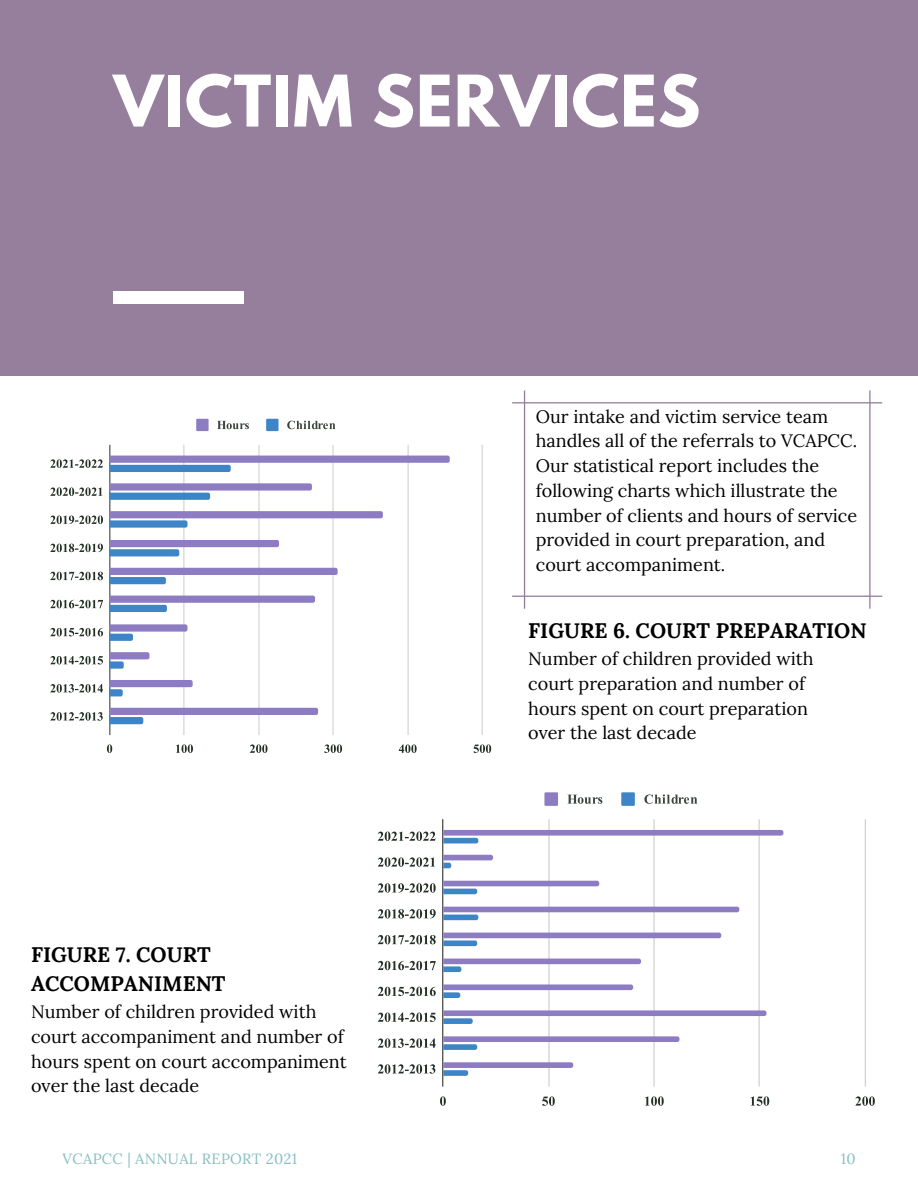
<style>
.page{position:relative;width:918px;height:1188px;background:#fff}
.page>*{position:absolute;margin:0;border:0;box-sizing:border-box;transform-origin:0 0}
.t1{font:700 63px "League Spartan";letter-spacing:.02em;color:#fff}
.t2{font:700 21px/29.2px "Lora";color:#000}
.t3{font:18px/24.8px "Lora";color:#000}
.t4{font:14.85px "Lora";letter-spacing:.02em;color:#86bfc2}
</style>
<div class="page">
<div style="left:0;top:0;width:918px;height:375px;background:#957f9d"></div>
<div style="left:114px;top:291px;width:130px;height:13px;background:#fff"></div>
<svg style="left:512px;top:390px;width:370px;height:219px"></svg>
<hr style="left:109px;top:445px;width:1px;height:290px;background:#333">
<hr style="left:183px;top:445px;width:1px;height:290px;background:#ccc">
<hr style="left:258px;top:445px;width:1px;height:290px;background:#ccc">
<hr style="left:333px;top:445px;width:1px;height:290px;background:#ccc">
<hr style="left:408px;top:445px;width:1px;height:290px;background:#ccc">
<hr style="left:482px;top:445px;width:1px;height:290px;background:#ccc">
<svg style="left:110px;top:456px;width:340px;height:16px"></svg>
<svg style="left:110px;top:483px;width:202px;height:17px"></svg>
<svg style="left:110px;top:511px;width:273px;height:17px"></svg>
<svg style="left:110px;top:540px;width:169px;height:16px"></svg>
<svg style="left:110px;top:568px;width:228px;height:16px"></svg>
<svg style="left:110px;top:596px;width:205px;height:16px"></svg>
<svg style="left:110px;top:624px;width:78px;height:17px"></svg>
<svg style="left:110px;top:652px;width:39px;height:17px"></svg>
<svg style="left:110px;top:680px;width:83px;height:16px"></svg>
<svg style="left:110px;top:708px;width:208px;height:16px"></svg>
<svg style="left:50px;top:459px;width:53px;height:9px"></svg>
<svg style="left:50px;top:487px;width:52px;height:9px"></svg>
<svg style="left:50px;top:516px;width:53px;height:8px"></svg>
<svg style="left:50px;top:544px;width:53px;height:8px"></svg>
<svg style="left:50px;top:572px;width:53px;height:8px"></svg>
<svg style="left:50px;top:600px;width:53px;height:8px"></svg>
<svg style="left:50px;top:628px;width:53px;height:8px"></svg>
<svg style="left:50px;top:656px;width:53px;height:8px"></svg>
<svg style="left:50px;top:684px;width:53px;height:9px"></svg>
<svg style="left:50px;top:712px;width:53px;height:9px"></svg>
<svg style="left:107px;top:744px;width:5px;height:9px"></svg>
<svg style="left:176px;top:744px;width:17px;height:9px"></svg>
<svg style="left:250px;top:744px;width:18px;height:9px"></svg>
<svg style="left:324px;top:744px;width:18px;height:9px"></svg>
<svg style="left:399px;top:744px;width:18px;height:9px"></svg>
<svg style="left:474px;top:744px;width:17px;height:9px"></svg>
<div style="left:196px;top:419px;width:13px;height:12px;background:#8e7cc3"></div>
<svg style="left:217px;top:421px;width:32px;height:8px"></svg>
<div style="left:266px;top:419px;width:13px;height:12px;background:#3d85c6"></div>
<svg style="left:287px;top:421px;width:48px;height:8px"></svg>
<hr style="left:442px;top:819px;width:1px;height:268px;background:#333">
<hr style="left:548px;top:819px;width:2px;height:268px;background:#ccc">
<hr style="left:653px;top:819px;width:2px;height:268px;background:#ccc">
<hr style="left:759px;top:819px;width:1px;height:268px;background:#ccc">
<hr style="left:865px;top:819px;width:1px;height:268px;background:#ccc">
<svg style="left:443px;top:830px;width:340px;height:13px"></svg>
<svg style="left:443px;top:855px;width:50px;height:13px"></svg>
<svg style="left:443px;top:881px;width:156px;height:13px"></svg>
<svg style="left:443px;top:907px;width:296px;height:13px"></svg>
<svg style="left:443px;top:933px;width:278px;height:13px"></svg>
<svg style="left:443px;top:959px;width:198px;height:13px"></svg>
<svg style="left:443px;top:984px;width:190px;height:14px"></svg>
<svg style="left:443px;top:1010px;width:323px;height:14px"></svg>
<svg style="left:443px;top:1036px;width:236px;height:14px"></svg>
<svg style="left:443px;top:1062px;width:130px;height:14px"></svg>
<svg style="left:378px;top:832px;width:58px;height:9px"></svg>
<svg style="left:378px;top:857px;width:57px;height:10px"></svg>
<svg style="left:378px;top:883px;width:58px;height:10px"></svg>
<svg style="left:378px;top:909px;width:58px;height:10px"></svg>
<svg style="left:378px;top:935px;width:58px;height:9px"></svg>
<svg style="left:378px;top:961px;width:58px;height:9px"></svg>
<svg style="left:378px;top:987px;width:58px;height:9px"></svg>
<svg style="left:378px;top:1013px;width:58px;height:9px"></svg>
<svg style="left:378px;top:1038px;width:58px;height:10px"></svg>
<svg style="left:378px;top:1064px;width:57px;height:10px"></svg>
<svg style="left:440px;top:1096px;width:6px;height:10px"></svg>
<svg style="left:542px;top:1096px;width:13px;height:10px"></svg>
<svg style="left:645px;top:1096px;width:19px;height:10px"></svg>
<svg style="left:750px;top:1096px;width:19px;height:10px"></svg>
<svg style="left:855px;top:1096px;width:20px;height:10px"></svg>
<div style="left:544px;top:792px;width:14px;height:14px;background:#8e7cc3"></div>
<svg style="left:567px;top:795px;width:35px;height:9px"></svg>
<div style="left:621px;top:792px;width:14px;height:14px;background:#3d85c6"></div>
<svg style="left:644px;top:794px;width:53px;height:10px"></svg>
<h1 class="t1" style="left:114px;top:70px;width:588px">VICTIM SERVICES</h1>
<p class="t3" style="left:536px;top:404px;width:323px">Our intake and victim service team handles all of the referrals to VCAPCC.<br>Our statistical report includes the following charts which illustrate the number of clients and hours of service provided in court preparation, and court accompaniment.</p>
<p class="t2" style="left:31px;top:939px;width:196px">FIGURE 7. COURT<br>ACCOMPANIMENT</p>
<p class="t3" style="left:31px;top:999px;width:317px">Number of children provided with court accompaniment and number of hours spent on court accompaniment over the last decade</p>
<p class="t2" style="left:528px;top:615px;width:340px">FIGURE 6. COURT PREPARATION</p>
<p class="t3" style="left:528px;top:646px;width:287px">Number of children provided with court preparation and number of hours spent on court preparation over the last decade</p>
<p class="t4" style="left:63px;top:1149px;width:236px">VCAPCC | ANNUAL REPORT 2021</p>
<p class="t4" style="left:841px;top:1149px;width:16px">10</p>
</div>
